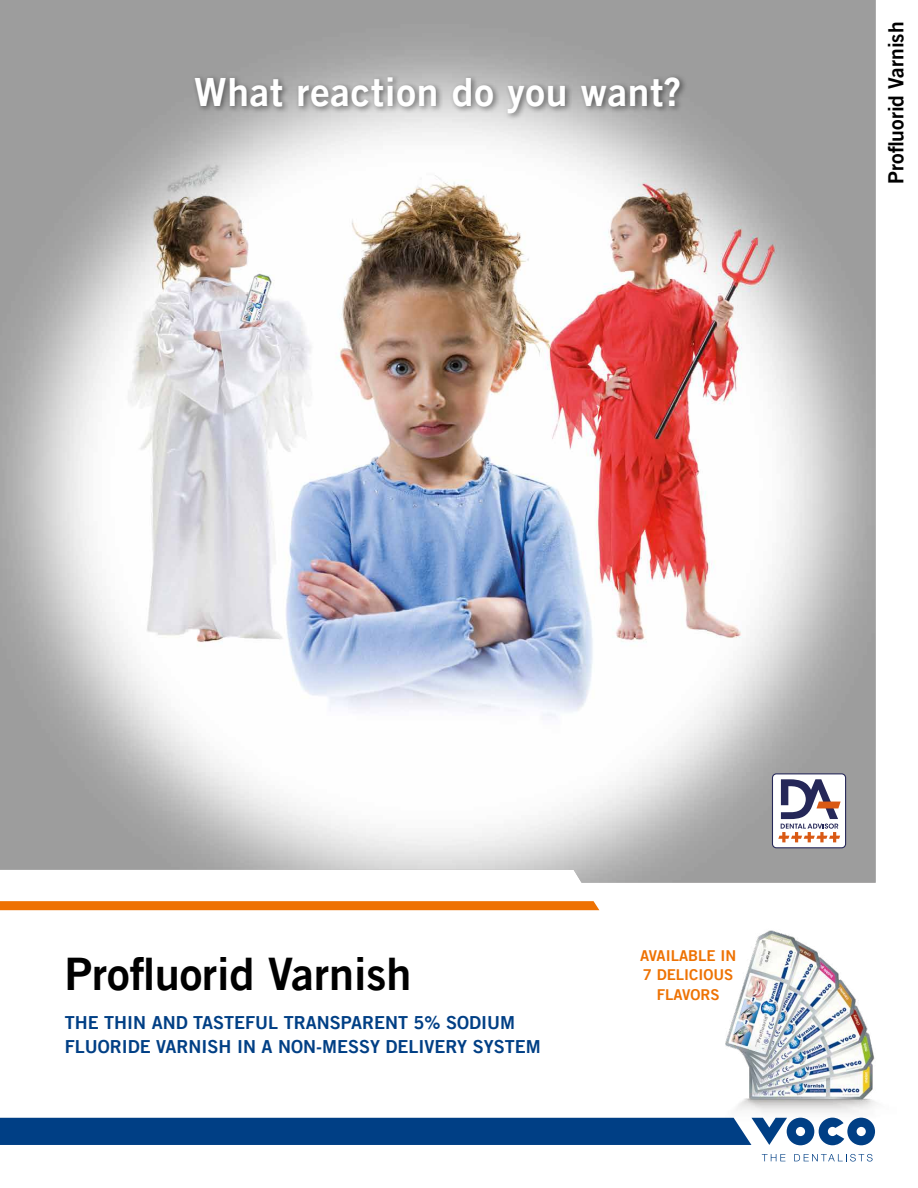
<style>
.page{position:relative;width:918px;height:1188px;background:#fff}
.page>*{position:absolute;margin:0;border:0;box-sizing:border-box;transform-origin:0 0}
.t1{font:45px "Trade Gothic LT Com Bd 2";color:#000}
.t2{font:39px "Trade Gothic LT Com Bd 2";letter-spacing:.02em;color:#fff}
.t3{font:21px "Trade Gothic LT Com Bd 2";color:#000}
.t4{font:18px/24px "Trade Gothic LT Com Bd 2";color:#003f85}
.t5{font:15px/19.5px "Trade Gothic LT Com Bd 2";color:#ee7203;text-align:center}
</style>
<div class="page">
<img style="left:0;top:0;width:876px;height:883px">
<svg style="left:0;top:901px;width:599px;height:9px;background:#ee7408"></svg>
<div style="left:0;top:1118px;width:875px;height:27px;background:#003f85"></div>
<svg style="left:762px;top:1154px;width:23px;height:7px"></svg>
<svg style="left:794px;top:1154px;width:79px;height:8px"></svg>
<div style="left:192px;top:73px;width:496px;height:48px;background:#000;opacity:.5"></div>
<div style="left:772px;top:774px;width:74px;height:74px;background:#fff;border-radius:4px"></div>
<div style="left:772px;top:773px;width:74px;height:75px;border:1px solid #252758;border-radius:4px"></div>
<svg style="left:778px;top:779px;width:63px;height:63px"></svg>
<img style="left:717px;top:930px;width:159px;height:193px">
<h2 class="t2" style="left:194px;top:67px;width:489px">What reaction do you want?</h2>
<p class="t3" style="left:883px;top:184px;width:163px;rotate:-90deg">Profluorid Varnish</p>
<h1 class="t1" style="left:65px;top:946px;width:348px">Profluorid Varnish</h1>
<p class="t5" style="left:640px;top:945px;width:97px">AVAILABLE IN<br>7 DELICIOUS<br>FLAVORS</p>
<p class="t4" style="left:65px;top:1010px;width:477px">THE THIN AND TASTEFUL TRANSPARENT 5% SODIUM<br>FLUORIDE VARNISH IN A NON-MESSY DELIVERY SYSTEM</p>
</div>
